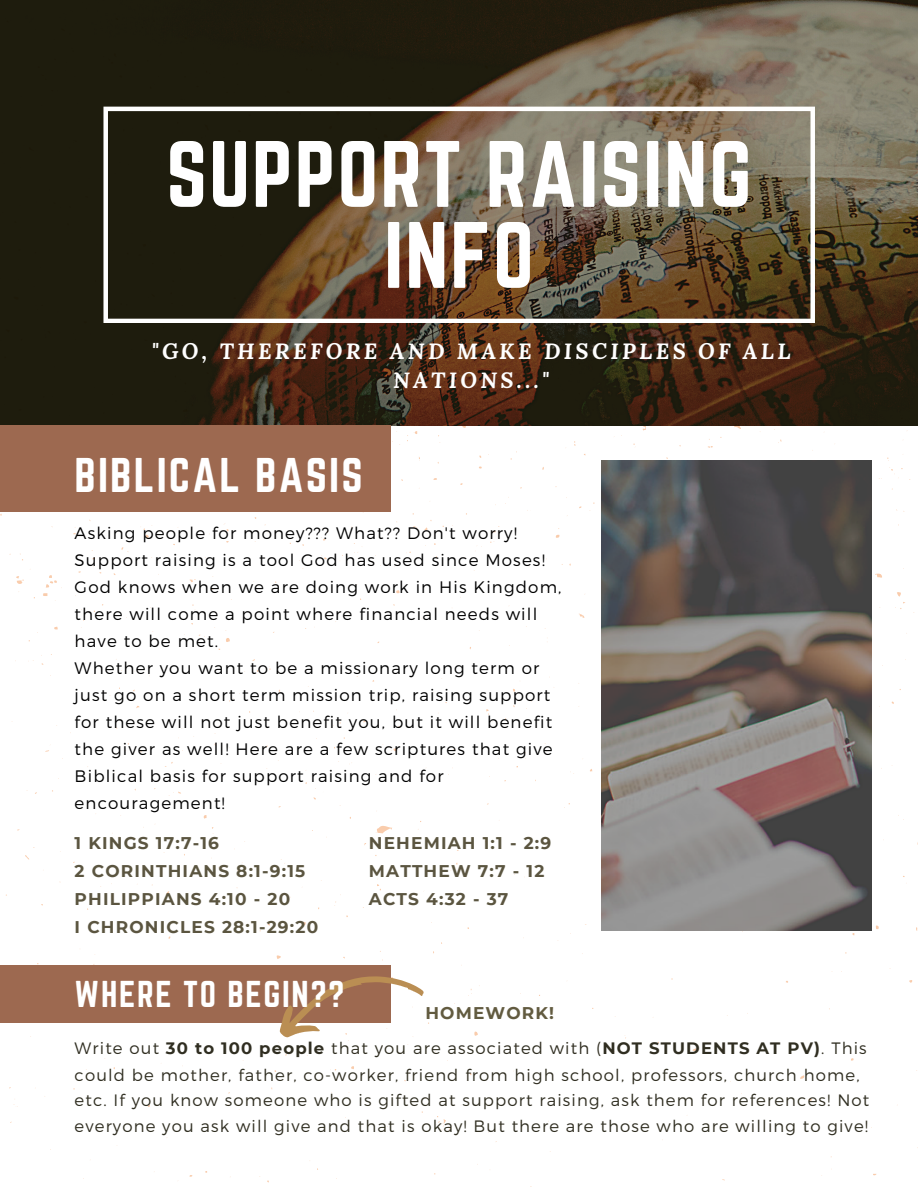
<style>
.page{position:relative;width:918px;height:1188px;background:#fff}
.page>*{position:absolute;margin:0;border:0;box-sizing:border-box;transform-origin:0 0}
.t1{font:82.35px/81px "Norwester";letter-spacing:.02em;color:#fff;text-align:center}
.t2{font:42.6px "Norwester";letter-spacing:.05em;color:#fff}
.t3{font:32.7px "Norwester";letter-spacing:.05em;color:#fff}
.t4{font:italic 700 21.9px/29.2px "Lora";letter-spacing:.15em;color:#fff;text-align:center}
.t5{font:700 16.95px "Montserrat";letter-spacing:.07em;color:#5b5540}
.t6{font:700 16.95px "Montserrat";letter-spacing:.07em;color:#625b40}
.t7{font:300 16.65px/27px "Montserrat";letter-spacing:.07em;color:#000}
.t8{font:300 16.5px/26.2px "Montserrat";letter-spacing:.07em;color:#302e21}
.s1{font-weight:700}
</style>
<div class="page">
<img style="left:0;top:0;width:918px;height:425px">
<svg style="left:103px;top:107px;width:712px;height:216px;background:#5d503c"></svg>
<div style="left:0;top:965px;width:390px;height:57px;background:#9d6950"></div>
<svg style="left:270px;top:955px;width:154px;height:90px"></svg>
<div style="left:0;top:425px;width:390px;height:86px;background:#9d6950"></div>
<img style="left:601px;top:461px;width:270px;height:469px">
<p class="t1" style="left:166px;top:133px;width:587px">SUPPORT RAISING<br>INFO</p>
<p class="t4" style="left:152px;top:336px;width:640px">"GO, THEREFORE AND MAKE DISCIPLES OF ALL<br>NATIONS..."</p>
<p class="t2" style="left:75px;top:450px;width:290px">BIBLICAL BASIS</p>
<p class="t7" style="left:75px;top:518px;width:488px">Asking people for money??? What?? Don't worry!<br>Support raising is a tool God has used since Moses!<br>God knows when we are doing work in His Kingdom, there will come a point where financial needs will have to be met.</p>
<p class="t7" style="left:75px;top:653px;width:480px">Whether you want to be a missionary long term or just go on a short term mission trip, raising support for these will not just benefit you, but it will benefit the giver as well! Here are a few scriptures that give Biblical basis for support raising and for encouragement!</p>
<p class="t5" style="left:75px;top:832px;width:146px">1 KINGS 17:7-16</p>
<p class="t5" style="left:75px;top:861px;width:232px">2 CORINTHIANS 8:1-9:15</p>
<p class="t5" style="left:75px;top:889px;width:217px">PHILIPPIANS 4:10 - 20</p>
<p class="t5" style="left:75px;top:917px;width:245px">I CHRONICLES 28:1-29:20</p>
<p class="t3" style="left:75px;top:974px;width:272px">WHERE TO BEGIN??</p>
<p class="t5" style="left:369px;top:832px;width:184px">NEHEMIAH 1:1 - 2:9</p>
<p class="t5" style="left:369px;top:861px;width:177px">MATTHEW 7:7 - 12</p>
<p class="t5" style="left:369px;top:889px;width:141px">ACTS 4:32 - 37</p>
<p class="t6" style="left:425px;top:1003px;width:130px">HOMEWORK!</p>
<p class="t8" style="left:75px;top:1034px;width:796px">Write out <span class="s1">30 to 100 people</span> that you are associated with (<span class="s1">NOT STUDENTS AT PV)</span>. This could be mother, father, co-worker, friend from high school, professors, church home, etc. If you know someone who is gifted at support raising, ask them for references! Not everyone you ask will give and that is okay! But there are those who are willing to give!</p>
</div>
